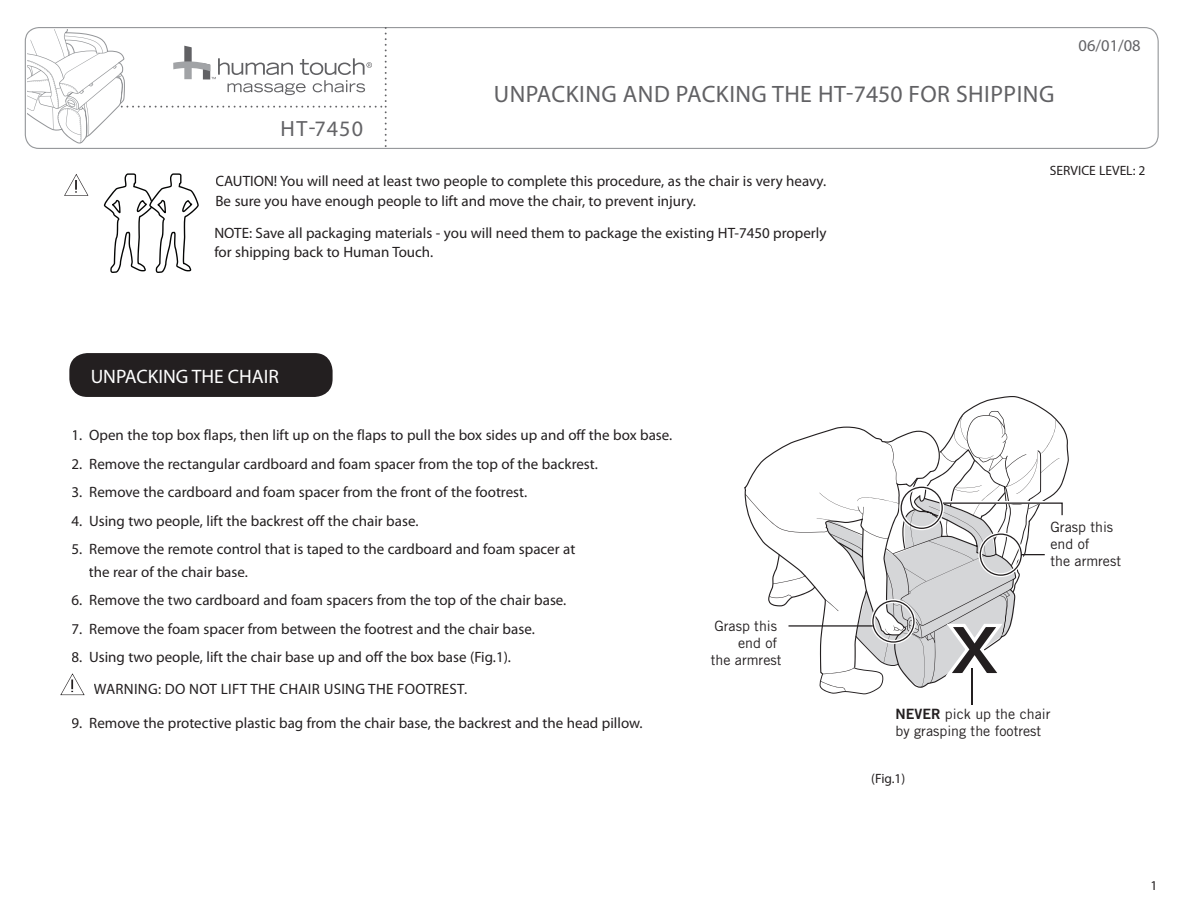
<style>
.page{position:relative;width:1188px;height:918px;background:#fff}
.page>*{position:absolute;margin:0;border:0;box-sizing:border-box;transform-origin:0 0}
.t1{font:23.85px "Myriad Pro";letter-spacing:.02em;color:#616164}
.t2{font:22.05px "Myriad Pro";letter-spacing:.05em;color:#636366}
.t3{font:19.5px "Myriad Pro";color:#fff}
.t4{font:16.5px "Myriad Pro";color:#636366}
.t5{font:15px/19.5px "Myriad Pro";color:#231f20}
.t6{font:14.25px/17.1px "Trade Gothic LT";color:#231f20}
.t7{font:13.5px "Myriad Pro";color:#231f20}
.s1{font-family:"Trade Gothic LT Bold Two"}
</style>
<div class="page">
<div style="left:69px;top:353px;width:264px;height:44px;background:#231f20;border-radius:18px"></div>
<svg style="left:64px;top:174px;width:24px;height:22px"></svg>
<svg style="left:104px;top:173px;width:95px;height:100px"></svg>
<svg style="left:25px;top:27px;width:1134px;height:122px"></svg>
<svg style="left:27px;top:27px;width:360px;height:120px"></svg>
<hr style="left:971px;top:669px;width:1px;height:36px;background:#231f20">
<svg style="left:745px;top:396px;width:324px;height:298px"></svg>
<svg style="left:60px;top:673px;width:25px;height:22px"></svg>
<h2 class="t2" style="left:280px;top:115px;width:84px">HT-7450</h2>
<h1 class="t1" style="left:494px;top:79px;width:562px">UNPACKING AND PACKING THE HT-7450 FOR SHIPPING</h1>
<p class="t4" style="left:1079px;top:36px;width:64px">06/01/08</p>
<p class="t5" style="left:215px;top:171px;width:612px">CAUTION! You will need at least two people to complete this procedure, as the chair is very heavy.<br>Be sure you have enough people to lift and move the chair, to prevent injury.</p>
<p class="t5" style="left:214px;top:223px;width:614px">NOTE: Save all packaging materials - you will need them to package the existing HT-7450 properly for shipping back to Human Touch.</p>
<h3 class="t3" style="left:91px;top:365px;width:190px">UNPACKING THE CHAIR</h3>
<p class="t5" style="left:71px;top:425px;width:602px">1. Open the top box flaps, then lift up on the flaps to pull the box sides up and off the box base.</p>
<p class="t5" style="left:71px;top:454px;width:528px">2. Remove the rectangular cardboard and foam spacer from the top of the backrest.</p>
<p class="t5" style="left:71px;top:482px;width:457px">3. Remove the cardboard and foam spacer from the front of the footrest.</p>
<p class="t5" style="left:71px;top:511px;width:348px">4. Using two people, lift the backrest off the chair base.</p>
<p class="t5" style="left:89px;top:538px;width:488px;line-height:22.5px;text-indent:-17px">5. Remove the remote control that is taped to the cardboard and foam spacer at the rear of the chair base.</p>
<p class="t5" style="left:71px;top:590px;width:496px">6. Remove the two cardboard and foam spacers from the top of the chair base.</p>
<p class="t5" style="left:71px;top:619px;width:465px">7. Remove the foam spacer from between the footrest and the chair base.</p>
<p class="t5" style="left:94px;top:641px;width:419px;line-height:31.5px;text-indent:-22px">8. Using two people, lift the chair base up and off the box base (Fig.1).<br>WARNING: DO NOT LIFT THE CHAIR USING THE FOOTREST.</p>
<p class="t5" style="left:71px;top:713px;width:573px">9. Remove the protective plastic bag from the chair base, the backrest and the head pillow.</p>
<p class="t6" style="left:714px;top:617px;width:64px">Grasp this</p>
<p class="t6" style="left:738px;top:635px;width:41px">end of</p>
<p class="t6" style="left:711px;top:652px;width:72px">the armrest</p>
<p class="t7" style="left:1050px;top:162px;width:97px">SERVICE LEVEL: 2</p>
<p class="t6" style="left:1050px;top:518px;width:72px">Grasp this end of<br>the armrest</p>
<p class="t6" style="left:896px;top:705px;width:156px"><span class="s1">NEVER</span> pick up the chair by grasping the footrest</p>
<p class="t7" style="left:871px;top:770px;width:36px">(Fig.1)</p>
<p class="t7" style="left:1150px;top:877px;width:8px">1</p>
</div>
